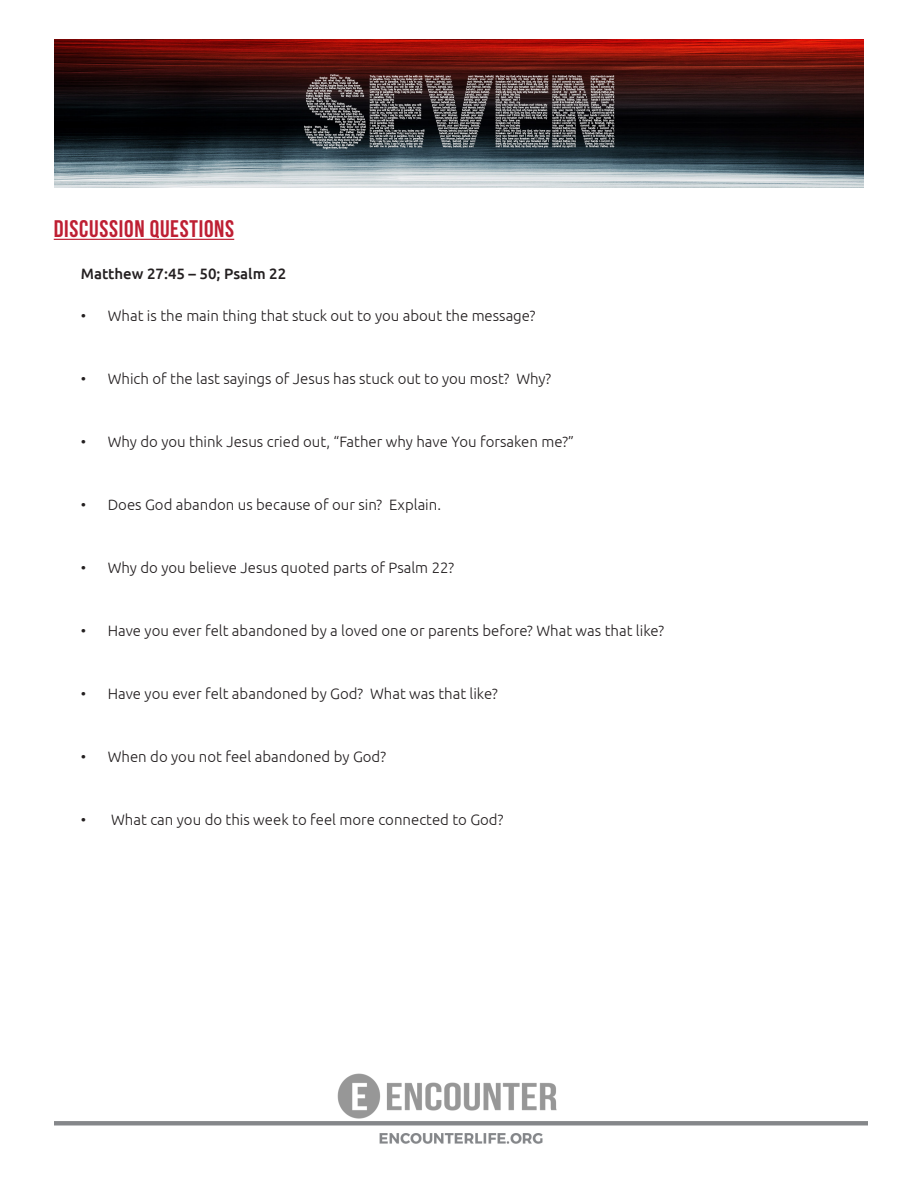
<style>
.page{position:relative;width:918px;height:1188px;background:#fff}
.page>*{position:absolute;margin:0;border:0;box-sizing:border-box;transform-origin:0 0}
.Message_-_section_na{font:700 24px "Bebas Neue";letter-spacing:.03em;color:#be1f33}
.t1{font:300 15px "Ubuntu";color:#231f20}
.message_-_text_reg_n{font:500 15px "Ubuntu";color:#231f20}
</style>
<div class="page">
<img style="left:54px;top:1118px;width:813px;height:26px">
<img style="left:338px;top:1073px;width:219px;height:45px">
<img style="left:54px;top:40px;width:810px;height:147px">
<hr style="left:54px;top:239px;width:180px;height:1px;background:#be1f33">
<p class="Message_-_section_na" style="left:54px;top:215px;width:182px">DISCUSSION QUESTIONS</p>
<p class="message_-_text_reg_n" style="left:81px;top:264px;width:207px">Matthew 27:45 – 50; Psalm 22</p>
<p class="t1" style="left:81px;top:306px;width:456px">• What is the main thing that stuck out to you about the message?</p>
<p class="t1" style="left:81px;top:369px;width:472px">• Which of the last sayings of Jesus has stuck out to you most? Why?</p>
<p class="t1" style="left:81px;top:432px;width:495px">• Why do you think Jesus cried out, “Father why have You forsaken me?”</p>
<p class="t1" style="left:81px;top:495px;width:362px">• Does God abandon us because of our sin? Explain.</p>
<p class="t1" style="left:81px;top:558px;width:375px">• Why do you believe Jesus quoted parts of Psalm 22?</p>
<p class="t1" style="left:81px;top:621px;width:585px">• Have you ever felt abandoned by a loved one or parents before? What was that like?</p>
<p class="t1" style="left:81px;top:684px;width:419px">• Have you ever felt abandoned by God? What was that like?</p>
<p class="t1" style="left:81px;top:747px;width:307px">• When do you not feel abandoned by God?</p>
<p class="t1" style="left:81px;top:810px;width:424px">• What can you do this week to feel more connected to God?</p>
</div>
